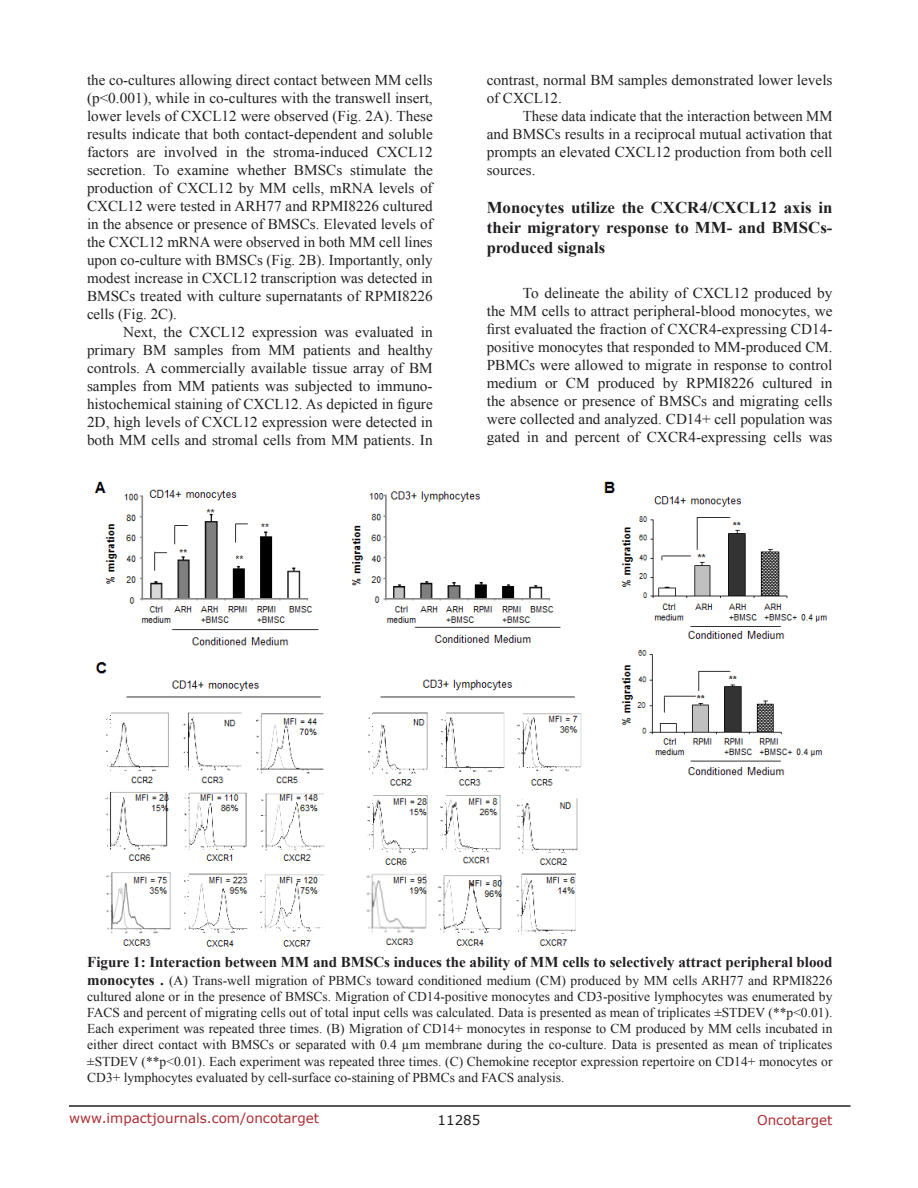
<style>
.page{position:relative;width:918px;height:1188px;background:#fff}
.page>*{position:absolute;margin:0;border:0;box-sizing:border-box;transform-origin:0 0}
.SubHeading{font:700 16.5px/19.8px "Times New Roman";color:#221f22;text-align:justify}
.BodyText{font:15px/18px "Times New Roman";color:#221f22;text-align:justify}
.FigureText{font:700 15px "Times New Roman";color:#221f22}
.FigureText-2{font:13.5px/16.2px "Times New Roman";color:#221f22;text-align:justify}
.t1{font:13.5px "Verdana";color:#ac2b31}
.t2{font:13.5px "Verdana";color:#221f22}
.s1{font-weight:700;font-size:15px}
</style>
<div class="page">
<hr style="left:69px;top:1105px;width:781px;height:2px;background:#231f20">
<img style="left:94px;top:481px;width:734px;height:466px">
<p class="BodyText" style="left:87px;top:71px;width:347px">the co-cultures allowing direct contact between MM cells (p&lt;0.001), while in co-cultures with the transwell insert, lower levels of CXCL12 were observed (Fig. 2A). These results indicate that both contact-dependent and soluble factors are involved in the stroma-induced CXCL12 secretion. To examine whether BMSCs stimulate the production of CXCL12 by MM cells, mRNA levels of CXCL12 were tested in ARH77 and RPMI8226 cultured in the absence or presence of BMSCs. Elevated levels of the CXCL12 mRNA were observed in both MM cell lines upon co-culture with BMSCs (Fig. 2B). Importantly, only modest increase in CXCL12 transcription was detected in BMSCs treated with culture supernatants of RPMI8226 cells (Fig. 2C).</p>
<p class="BodyText" style="left:87px;top:323px;width:347px;text-indent:36px">Next, the CXCL12 expression was evaluated in primary BM samples from MM patients and healthy controls. A commercially available tissue array of BM samples from MM patients was subjected to immuno&shy;histochemical staining of CXCL12. As depicted in figure 2D, high levels of CXCL12 expression were detected in both MM cells and stromal cells from MM patients. In</p>
<p class="BodyText" style="left:487px;top:71px;width:347px">contrast, normal BM samples demonstrated lower levels of CXCL12.</p>
<p class="BodyText" style="left:487px;top:107px;width:347px;text-indent:36px">These data indicate that the interaction between MM and BMSCs results in a reciprocal mutual activation that prompts an elevated CXCL12 production from both cell sources.</p>
<p class="SubHeading" style="left:487px;top:197px;width:347px">Monocytes utilize the CXCR4/CXCL12 axis in their migratory response to MM- and BMSCs&shy;produced signals</p>
<p class="BodyText" style="left:487px;top:284px;width:347px;text-indent:36px">To delineate the ability of CXCL12 produced by the MM cells to attract peripheral-blood monocytes, we first evaluated the fraction of CXCR4-expressing CD14- positive monocytes that responded to MM-produced CM.<br>PBMCs were allowed to migrate in response to control medium or CM produced by RPMI8226 cultured in the absence or presence of BMSCs and migrating cells were collected and analyzed. CD14+ cell population was gated in and percent of CXCR4-expressing cells was</p>
<p class="FigureText" style="left:87px;top:951px;width:747px">Figure 1: Interaction between MM and BMSCs induces the ability of MM cells to selectively attract peripheral blood</p>
<p class="FigureText-2" style="left:87px;top:972px;width:747px"><span class="s1">monocytes .</span> (A) Trans-well migration of PBMCs toward conditioned medium (CM) produced by MM cells ARH77 and RPMI8226 cultured alone or in the presence of BMSCs. Migration of CD14-positive monocytes and CD3-positive lymphocytes was enumerated by FACS and percent of migrating cells out of total input cells was calculated. Data is presented as mean of triplicates ±STDEV (**p&lt;0.01).<br>Each experiment was repeated three times. (B) Migration of CD14+ monocytes in response to CM produced by MM cells incubated in either direct contact with BMSCs or separated with 0.4 µm membrane during the co-culture. Data is presented as mean of triplicates ±STDEV (**p&lt;0.01). Each experiment was repeated three times. (C) Chemokine receptor expression repertoire on CD14+ monocytes or CD3+ lymphocytes evaluated by cell-surface co-staining of PBMCs and FACS analysis.</p>
<p class="t1" style="left:69px;top:1109px;width:252px">www.impactjournals.com/oncotarget</p>
<p class="t2" style="left:438px;top:1111px;width:44px">11285</p>
<p class="t1" style="left:757px;top:1111px;width:77px">Oncotarget</p>
</div>
